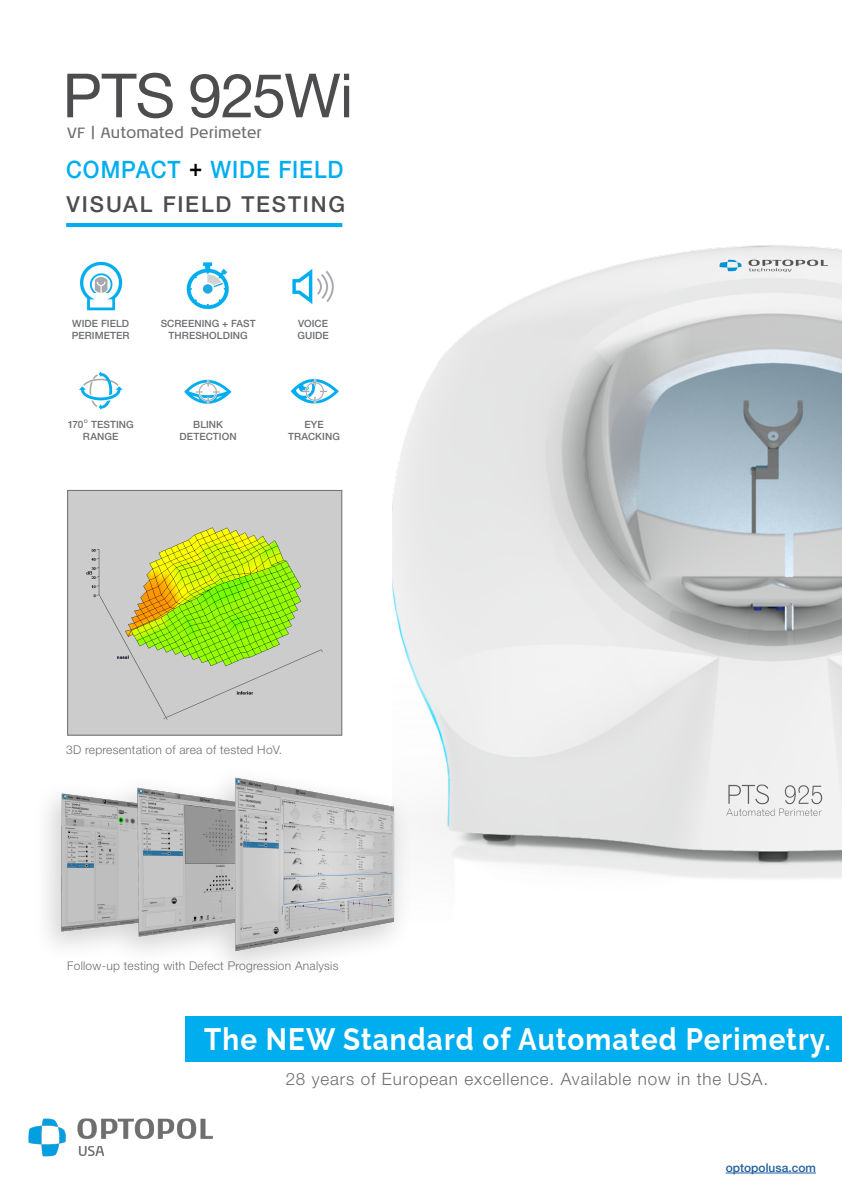
<style>
.page{position:relative;width:842px;height:1191px;background:#fff}
.page>*{position:absolute;margin:0;border:0;box-sizing:border-box;transform-origin:0 0}
.t1{font:61px "Helvetica Neue LT Pro";letter-spacing:-.02em;color:#4d4d4f}
.t2{font:100 31px "Raleway";letter-spacing:.04em;color:#fff;scale:.9 1}
.t3{font:500 24px "Helvetica Neue LT Pro";letter-spacing:.045em;color:#00aeef;scale:.92 1}
.t4{font:500 22px "Helvetica Neue LT Pro";letter-spacing:.085em;color:#4d4d4f}
.t5{font:300 17px "Helvetica Neue LT Pro";letter-spacing:.05em;color:#6d6e71}
.t6{font:15.3px "Noa LT Std";letter-spacing:.005em;color:#6d6e71}
.t7{font:300 12px "Helvetica Neue LT Pro";letter-spacing:.02em;color:#6d6e71}
.t8{font:500 12px "Helvetica Neue LT Pro";color:#215e9e}
.t9{font:500 10px/12px "Helvetica Neue LT Pro";letter-spacing:.005em;color:#6d6e71;text-align:center}
.s1{color:#000}
.s2{font-weight:300;font-size:12px;color:#4d4d4f}
</style>
<div class="page">
<div style="left:186px;top:1016px;width:656px;height:46px;background:#00aeef"></div>
<img style="left:28px;top:1118px;width:185px;height:39px">
<img style="left:80px;top:261px;width:43px;height:50px">
<img style="left:186px;top:262px;width:43px;height:48px">
<img style="left:79px;top:372px;width:44px;height:38px">
<img style="left:292px;top:269px;width:42px;height:35px">
<img style="left:290px;top:378px;width:49px;height:26px">
<img style="left:184px;top:379px;width:48px;height:25px">
<img style="left:69px;top:492px;width:271px;height:241px">
<div style="left:67px;top:490px;width:275px;height:245px;border:1px solid #6d6e71"></div>
<hr style="left:726px;top:1172px;width:90px;height:1px;background:#215e9e">
<img style="left:392px;top:245px;width:450px;height:634px">
<hr style="left:66px;top:223px;width:276px;height:4px;background:#00aeef">
<div style="left:31px;top:763px;width:382px;height:219px;background:#fff"></div>
<img style="left:47px;top:772px;width:372px;height:186px">
<h1 class="t1" style="left:63px;top:59px;width:292px">PTS 925Wi</h1>
<h3 class="t6" style="left:67px;top:123px;width:196px">VF | Automated Perimeter</h3>
<h3 class="t3" style="left:66px;top:155px;width:303px">COMPACT <span class="s1">+</span> WIDE FIELD</h3>
<h3 class="t4" style="left:67px;top:191px;width:280px">VISUAL FIELD TESTING</h3>
<p class="t9" style="left:72px;top:317px;width:59px;text-align:left">WIDE FIELD<br>PERIMETER</p>
<p class="t9" style="left:161px;top:317px;width:96px">SCREENING + FAST<br>THRESHOLDING</p>
<p class="t9" style="left:297px;top:317px;width:33px;text-align:left">VOICE<br>GUIDE</p>
<p class="t9" style="left:68px;top:418px;width:68px">170<span class="s2">°</span> TESTING<br>RANGE</p>
<p class="t9" style="left:180px;top:418px;width:59px">BLINK<br>DETECTION</p>
<p class="t9" style="left:288px;top:418px;width:53px">EYE<br>TRACKING</p>
<p class="t7" style="left:66px;top:742px;width:217px">3D representation of area of tested HoV.</p>
<p class="t7" style="left:67px;top:958px;width:273px">Follow-up testing with Defect Progression Analysis</p>
<h2 class="t2" style="left:204px;top:1014px;width:698px">The NEW Standard of Automated Perimetry.</h2>
<h3 class="t5" style="left:286px;top:1068px;width:484px">28 years of European excellence. Available now in the USA.</h3>
<p class="t8" style="left:726px;top:1160px;width:92px">optopolusa.com</p>
</div>
